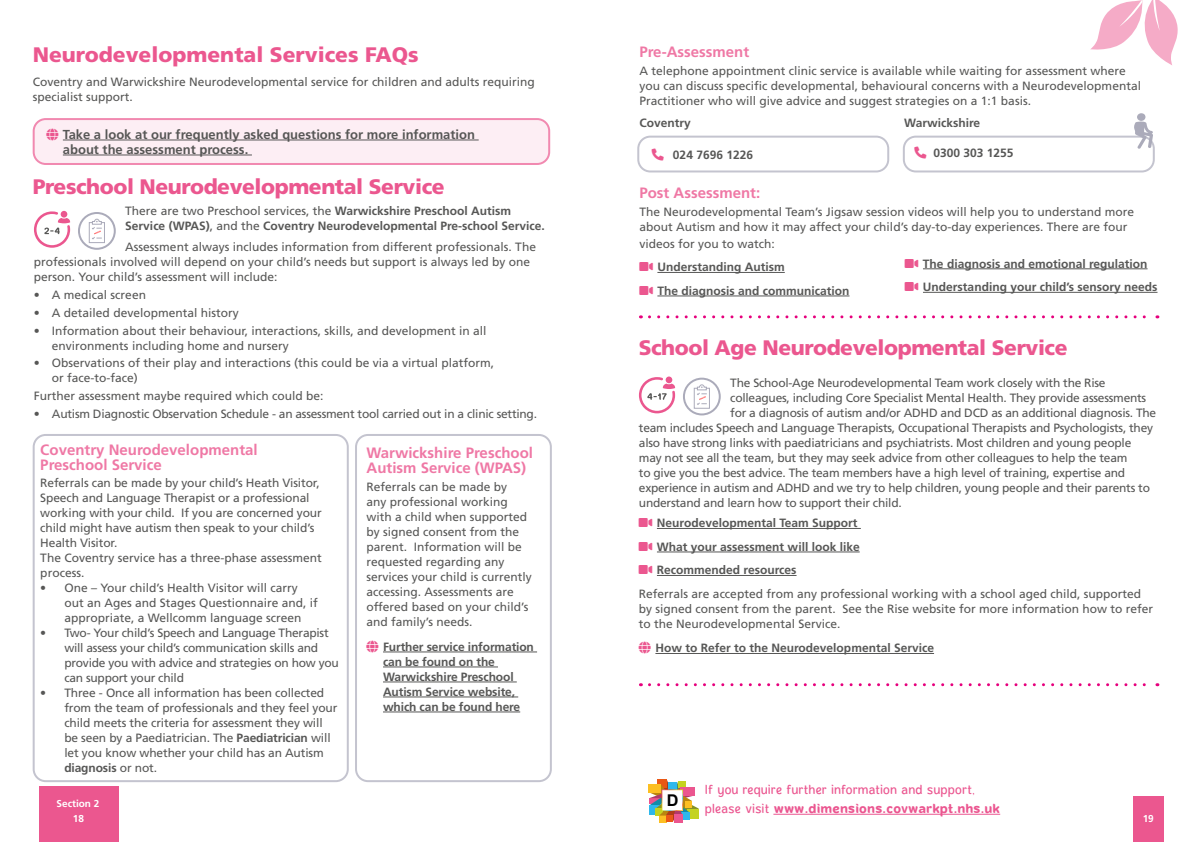
<style>
.page{position:relative;width:1191px;height:842px;background:#fff}
.page>*{position:absolute;margin:0;border:0;box-sizing:border-box;transform-origin:0 0}
.t1{font:900 21px "Frutiger";letter-spacing:-.02em;color:#eb578f}
.t2{font:900 21px "Frutiger";color:#eb578f}
.t3{font:700 16.2px "Arial";color:#000}
.t4{font:15.5px/18.6px "Banda Niera";letter-spacing:-.01em;color:#eb5690}
.t5{font:700 15px/15px "Frutiger";color:#ef78a5}
.t6{font:700 13px/15px "Frutiger";color:#575756}
.t7{font:12px/15px "Frutiger";color:#575756}
.t8{font:12px/15px "Frutiger";letter-spacing:-.02em;color:#575756}
.t9{font:700 12px/15px "Frutiger";color:#575756}
.t10{font:700 10px/14.8px "Frutiger";color:#fff;text-align:center}
.s1{color:#eb578f}
.s2{font-weight:400}
.s3{font-weight:700}
</style>
<div class="page">
<div style="left:355px;top:434px;width:197px;height:348px;border:2px solid #c4c4cf;border-radius:12px"></div>
<div style="left:33px;top:434px;width:316px;height:348px;border:2px solid #c4c4cf;border-radius:12px"></div>
<div style="left:39px;top:787px;width:80px;height:55px;background:#eb578f"></div>
<div style="left:1133px;top:796px;width:30px;height:46px;background:#eb578f"></div>
<svg style="left:1090px;top:0;width:88px;height:65px"></svg>
<hr style="left:657px;top:272px;width:128px;height:1px;background:#575756">
<hr style="left:657px;top:296px;width:192px;height:1px;background:#575756">
<hr style="left:657px;top:528px;width:204px;height:1px;background:#575756">
<hr style="left:657px;top:552px;width:202px;height:1px;background:#575756">
<hr style="left:657px;top:575px;width:139px;height:1px;background:#575756">
<hr style="left:655px;top:653px;width:279px;height:1px;background:#575756">
<div style="left:78px;top:212px;width:38px;height:38px;border:2px solid #ababba;border-radius:50%"></div>
<div style="left:683px;top:378px;width:37px;height:37px;border:2px solid #ababba;border-radius:50%"></div>
<svg style="left:88px;top:218px;width:17px;height:25px"></svg>
<svg style="left:693px;top:384px;width:17px;height:25px"></svg>
<svg style="left:639px;top:377px;width:36px;height:36px"></svg>
<svg style="left:34px;top:211px;width:36px;height:37px"></svg>
<div style="left:637px;top:136px;width:252px;height:36px;border:2px solid #c4c4cf;border-radius:12px"></div>
<div style="left:903px;top:136px;width:251px;height:36px;border:2px solid #c4c4cf;border-radius:12px"></div>
<hr style="left:923px;top:268px;width:224px;height:1px;background:#575756">
<hr style="left:923px;top:292px;width:234px;height:1px;background:#575756">
<svg style="left:649px;top:315px;width:509px;height:3px"></svg>
<svg style="left:649px;top:683px;width:509px;height:3px"></svg>
<svg style="left:1133px;top:121px;width:20px;height:28px"></svg>
<div style="left:1137px;top:113px;width:8px;height:8px;background:#ababba;border-radius:50%"></div>
<div style="left:34px;top:119px;width:515px;height:45px;background:#fdeef4;border-radius:12px"></div>
<div style="left:33px;top:118px;width:517px;height:47px;border:2px solid #f189b0;border-radius:12px"></div>
<hr style="left:63px;top:140px;width:416px;height:1px;background:#575756">
<hr style="left:63px;top:155px;width:189px;height:1px;background:#575756">
<hr style="left:383px;top:652px;width:154px;height:1px;background:#575756">
<hr style="left:383px;top:667px;width:115px;height:1px;background:#575756">
<hr style="left:383px;top:682px;width:134px;height:1px;background:#575756">
<hr style="left:383px;top:697px;width:135px;height:1px;background:#575756">
<hr style="left:383px;top:712px;width:137px;height:1px;background:#575756">
<hr style="left:773px;top:814px;width:227px;height:1px;background:#eb5690">
<div style="left:659px;top:815px;width:7px;height:8px;background:#fcbf22"></div>
<div style="left:674px;top:814px;width:8px;height:9px;background:#eb568f"></div>
<svg style="left:649px;top:779px;width:50px;height:43px"></svg>
<h1 class="t2" style="left:33px;top:42px;width:387px">Neurodevelopmental Services FAQs</h1>
<p class="t7" style="left:33px;top:74px;width:503px">Coventry and Warwickshire Neurodevelopmental service for children and adults requiring specialist support.</p>
<p class="t6" style="left:63px;top:127px;width:414px;text-indent:-16px"><span class="s1">●□</span> Take a look at our frequently asked questions for more information about the assessment process.</p>
<h1 class="t1" style="left:33px;top:174px;width:413px">Preschool Neurodevelopmental Service</h1>
<p class="t9" style="left:125px;top:204px;width:421px"><span class="s2">There are two Preschool services, the</span> Warwickshire Preschool Autism<br>Service (WPAS)<span class="s2">, and the</span> Coventry Neurodevelopmental Pre-school Service.</p>
<p class="t7" style="left:34px;top:239px;width:503px;text-indent:91px">Assessment always includes information from different professionals. The professionals involved will depend on your child’s needs but support is always led by one person. Your child’s assessment will include:</p>
<p class="t7" style="left:34px;top:287px;width:114px">• A medical screen</p>
<p class="t7" style="left:34px;top:305px;width:206px">• A detailed developmental history</p>
<p class="t7" style="left:52px;top:323px;width:436px;text-indent:-18px">• Information about their behaviour, interactions, skills, and development in all environments including home and nursery</p>
<p class="t7" style="left:52px;top:356px;width:444px;text-indent:-18px">• Observations of their play and interactions (this could be via a virtual platform, or face-to-face)</p>
<p class="t7" style="left:34px;top:388px;width:291px">Further assessment maybe required which could be:</p>
<p class="t8" style="left:34px;top:406px;width:504px">• Autism Diagnostic Observation Schedule - an assessment tool carried out in a clinic setting.</p>
<p class="t5" style="left:40px;top:442px;width:219px">Coventry Neurodevelopmental<br>Preschool Service</p>
<p class="t7" style="left:40px;top:476px;width:283px">Referrals can be made by your child’s Heath Visitor, Speech and Language Therapist or a professional working with your child. If you are concerned your child might have autism then speak to your child’s Health Visitor.<br>The Coventry service has a three-phase assessment process.</p>
<p class="t7" style="left:64px;top:581px;width:255px;text-indent:-24px">• One – Your child’s Health Visitor will carry out an Ages and Stages Questionnaire and, if appropriate, a Wellcomm language screen</p>
<p class="t8" style="left:64px;top:626px;width:276px;text-indent:-24px">• Two- Your child’s Speech and Language Therapist will assess your child’s communication skills and provide you with advice and strategies on how you can support your child</p>
<p class="t7" style="left:64px;top:686px;width:274px;text-indent:-24px">• Three - Once all information has been collected from the team of professionals and they feel your child meets the criteria for assessment they will be seen by a Paediatrician. The <span class="s3">Paediatrician</span> will let you know whether your child has an Autism <span class="s3">diagnosis</span> or not.</p>
<p class="t10" style="left:57px;top:796px;width:44px">Section 2<br>18</p>
<p class="t5" style="left:366px;top:445px;width:168px">Warwickshire Preschool<br>Autism Service (WPAS)</p>
<p class="t7" style="left:366px;top:479px;width:167px">Referrals can be made by<br>any professional working with a child when supported by signed consent from the parent. Information will be requested regarding any services your child is currently accessing. Assessments are offered based on your child’s and family’s needs.</p>
<p class="t9" style="left:383px;top:639px;width:152px;text-indent:-16px"><span class="s1">●□</span> Further service information can be found on the<br>Warwickshire Preschool<br>Autism Service website, which can be found here</p>
<p class="t5" style="left:639px;top:44px;width:111px">Pre-Assessment</p>
<p class="t7" style="left:639px;top:63px;width:503px">A telephone appointment clinic service is available while waiting for assessment where you can discuss specific developmental, behavioural concerns with a Neurodevelopmental<br>Practitioner who will give advice and suggest strategies on a 1:1 basis.</p>
<p class="t9" style="left:639px;top:115px;width:53px">Coventry</p>
<p class="t9" style="left:904px;top:115px;width:78px">Warwickshire</p>
<p class="t9" style="left:652px;top:147px;width:103px"><span class="s1">□■</span> 024 7696 1226</p>
<p class="t9" style="left:914px;top:145px;width:101px"><span class="s1">□■</span> 0300 303 1255</p>
<p class="t5" style="left:639px;top:185px;width:122px">Post Assessment:</p>
<p class="t7" style="left:639px;top:204px;width:496px">The Neurodevelopmental Team’s Jigsaw session videos will help you to understand more about Autism and how it may affect your child’s day-to-day experiences. There are four</p>
<p class="t7" style="left:639px;top:236px;width:137px">videos for you to watch:</p>
<p class="t9" style="left:639px;top:259px;width:147px"><span class="s1">❖□</span> Understanding Autism</p>
<p class="t9" style="left:639px;top:283px;width:212px"><span class="s1">❖□</span> The diagnosis and communication</p>
<p class="t9" style="left:905px;top:256px;width:244px"><span class="s1">❖□</span> The diagnosis and emotional regulation</p>
<p class="t9" style="left:905px;top:279px;width:254px"><span class="s1">❖□</span> Understanding your child’s sensory needs</p>
<h1 class="t1" style="left:638px;top:335px;width:430px">School Age Neurodevelopmental Service</h1>
<p class="t8" style="left:730px;top:375px;width:377px">The School-Age Neurodevelopmental Team work closely with the Rise</p>
<p class="t8" style="left:730px;top:390px;width:417px">colleagues, including Core Specialist Mental Health. They provide assessments</p>
<p class="t8" style="left:730px;top:405px;width:427px">for a diagnosis of autism and/or ADHD and DCD as an additional diagnosis. The</p>
<p class="t8" style="left:639px;top:420px;width:516px">team includes Speech and Language Therapists, Occupational Therapists and Psychologists, they</p>
<p class="t8" style="left:639px;top:435px;width:494px">also have strong links with paediatricians and psychiatrists. Most children and young people</p>
<p class="t8" style="left:639px;top:450px;width:490px">may not see all the team, but they may seek advice from other colleagues to help the team</p>
<p class="t8" style="left:639px;top:465px;width:488px">to give you the best advice. The team members have a high level of training, expertise and</p>
<p class="t8" style="left:639px;top:480px;width:512px">experience in autism and ADHD and we try to help children, young people and their parents to</p>
<p class="t8" style="left:639px;top:495px;width:264px">understand and learn how to support their child.</p>
<p class="t9" style="left:639px;top:515px;width:220px"><span class="s1">❖□</span> Neurodevelopmental Team Support</p>
<p class="t9" style="left:639px;top:539px;width:222px"><span class="s1">❖□</span> What your assessment will look like</p>
<p class="t7" style="left:639px;top:558px;width:504px;line-height:23.5px"><span class="s1">❖□</span> <span class="s3">Recommended resources<br></span>Referrals are accepted from any professional working with a school aged child, supported</p>
<p class="t7" style="left:639px;top:601px;width:516px">by signed consent from the parent. See the Rise website for more information how to refer to the Neurodevelopmental Service.</p>
<p class="t9" style="left:639px;top:640px;width:297px"><span class="s1">●□</span> How to Refer to the Neurodevelopmental Service</p>
<h2 class="t3" style="left:666px;top:790px;width:13px">D</h2>
<p class="t4" style="left:705px;top:781px;width:297px">If you require further information and support, please visit <span class="s3">www.dimensions.covwarkpt.nhs.uk</span></p>
<p class="t10" style="left:1142px;top:811px;width:13px">19</p>
</div>
